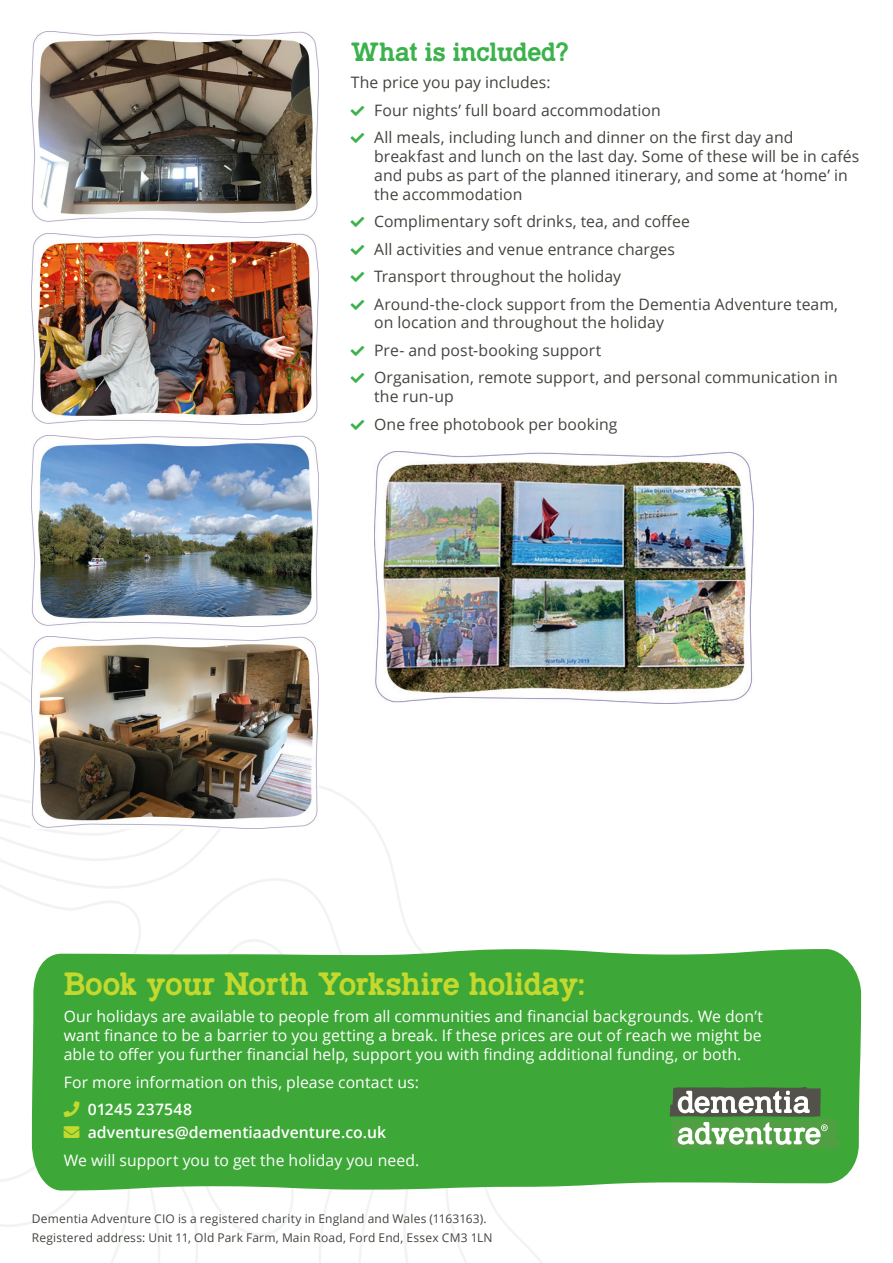
<style>
.page{position:relative;width:893px;height:1263px;background:#fff}
.page>*{position:absolute;margin:0;border:0;box-sizing:border-box;transform-origin:0 0}
.t1{font:33px "Typo Slab Irregular";letter-spacing:-.01em;color:#c4d82d}
.t2{font:27px "Typo Slab Irregular";letter-spacing:-.01em;color:#3bb24b}
.Body{font:15.75px/18.9px "Open Sans";letter-spacing:.005em;color:#40453d}
.t3{font:15.75px/18.9px "Open Sans";letter-spacing:.005em;color:#fff;text-align:justify}
.t4{font:600 15.75px "Open Sans";color:#fff}
.t5{font:12px "Open Sans";letter-spacing:.015em;color:#40453d}
.s1{color:#c4d82d}
</style>
<div class="page">
<svg style="left:0;top:674px;width:32px;height:70px"></svg>
<svg style="left:0;top:786px;width:543px;height:477px"></svg>
<svg style="left:0;top:866px;width:146px;height:8px"></svg>
<svg style="left:0;top:874px;width:498px;height:389px"></svg>
<svg style="left:52px;top:938px;width:389px;height:325px"></svg>
<svg style="left:158px;top:1190px;width:191px;height:73px"></svg>
<img style="left:32px;top:234px;width:287px;height:191px">
<img style="left:32px;top:637px;width:287px;height:191px">
<img style="left:32px;top:435px;width:287px;height:191px">
<img style="left:374px;top:451px;width:380px;height:253px">
<img style="left:32px;top:32px;width:287px;height:191px">
<div style="left:32px;top:949px;width:829px;height:241px;background:#3da838"></div>
<svg style="left:670px;top:1087px;width:170px;height:62px"></svg>
<svg style="left:64px;top:1101px;width:16px;height:16px"></svg>
<h2 class="t2" style="left:351px;top:37px;width:219px">What is included?</h2>
<p class="Body" style="left:351px;top:73px;width:201px">The price you pay includes:</p>
<p class="Body" style="left:374px;top:100px;width:288px">Four nights’ full board accommodation</p>
<p class="Body" style="left:374px;top:128px;width:487px">All meals, including lunch and dinner on the first day and breakfast and lunch on the last day. Some of these will be in cafés and pubs as part of the planned itinerary, and some at ‘home’ in the accommodation</p>
<p class="Body" style="left:374px;top:212px;width:317px">Complimentary soft drinks, tea, and coffee</p>
<p class="Body" style="left:374px;top:239px;width:302px">All activities and venue entrance charges</p>
<p class="Body" style="left:374px;top:267px;width:249px">Transport throughout the holiday</p>
<p class="Body" style="left:374px;top:294px;width:465px">Around-the-clock support from the Dementia Adventure team, on location and throughout the holiday</p>
<p class="Body" style="left:374px;top:340px;width:229px">Pre- and post-booking support</p>
<p class="Body" style="left:374px;top:368px;width:465px">Organisation, remote support, and personal communication in the run-up</p>
<p class="Body" style="left:374px;top:414px;width:245px">One free photobook per booking</p>
<p class="t1" style="left:64px;top:965px;width:522px">Book your North Yorkshire holiday:</p>
<p class="t3" style="left:64px;top:1007px;width:701px">Our holidays are available to people from all communities and financial backgrounds. We don’t want finance to be a barrier to you getting a break. If these prices are out of reach we might be able to offer you further financial help, support you with finding additional funding, or both.</p>
<p class="t3" style="left:64px;top:1072px;width:357px">For more information on this, please contact us:</p>
<p class="t4" style="left:88px;top:1098px;width:106px">01245 237548</p>
<p class="t4" style="left:64px;top:1122px;width:324px"><span class="s1">→</span> adventures@dementiaadventure.co.uk</p>
<p class="t3" style="left:64px;top:1150px;width:357px">We will support you to get the holiday you need.</p>
<p class="t5" style="left:32px;top:1210px;width:456px">Dementia Adventure CIO is a registered charity in England and Wales (1163163).</p>
<p class="t5" style="left:32px;top:1229px;width:462px">Registered address: Unit 11, Old Park Farm, Main Road, Ford End, Essex CM3 1LN</p>
</div>
